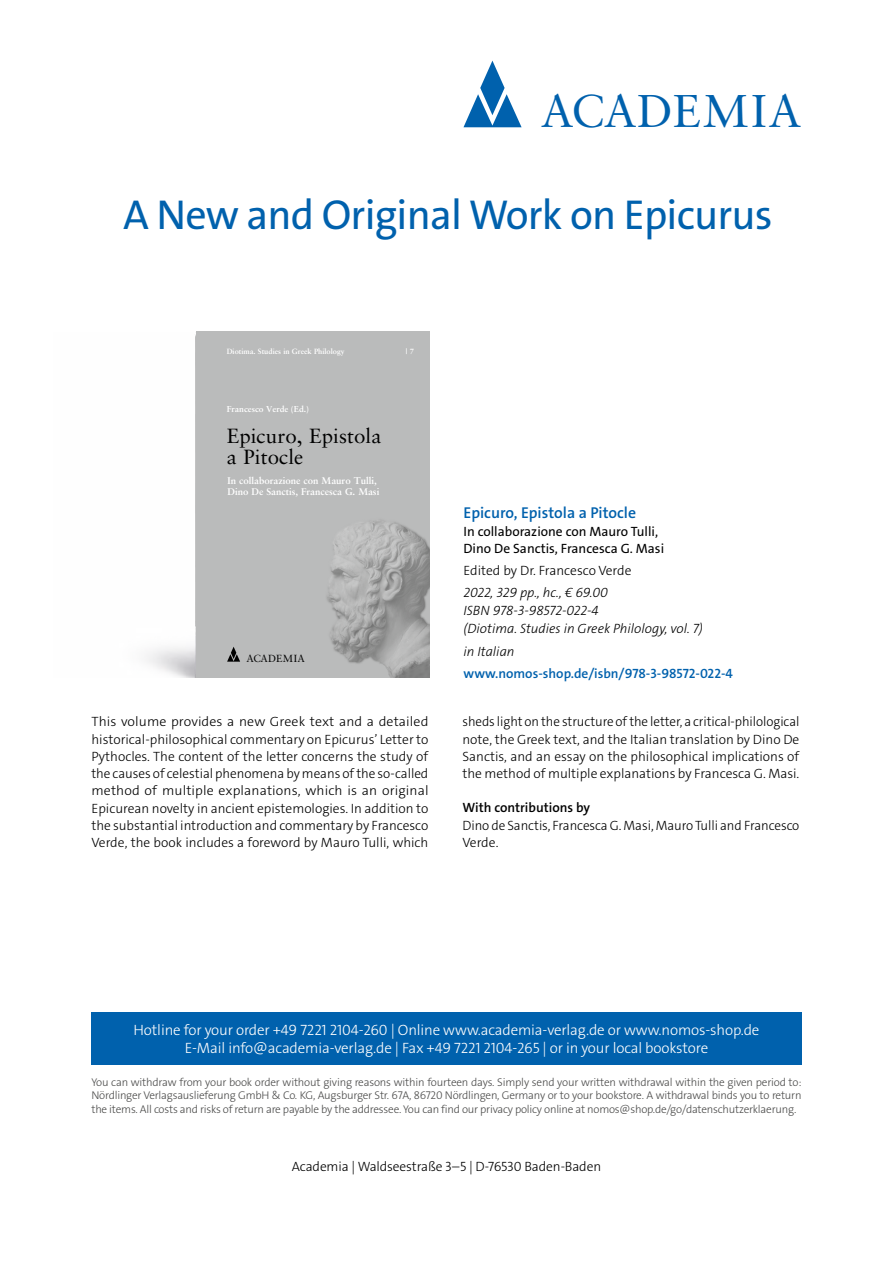
<style>
.page{position:relative;width:893px;height:1263px;background:#fff}
.page>*{position:absolute;margin:0;border:0;box-sizing:border-box;transform-origin:0 0}
.t1{font:45.9px "Sabon LT Std";letter-spacing:.01em;color:#0061ad}
.t2{font:42px "The Sans Os F";letter-spacing:-.02em;color:#0061ad}
.t3{font:20.55px/21.6px "Sabon LT Std";letter-spacing:.005em;color:#000}
.t4{font:600 15.75px "The Sans Os F";color:#0061ad}
.t5{font:300 15px/18px "The Sans Os F";letter-spacing:-.01em;color:#fff;text-align:center}
.t6{font:300 13.5px/17.2px "The Sans C5";color:#000;text-align:justify}
.t7{font:italic 300 13.5px/18px "The Sans Os F";color:#000}
.t8{font:300 13.5px "The Sans Os F";letter-spacing:-.01em;color:#000}
.t9{font:13.5px/17.2px "The Sans Os F";color:#000}
.t10{font:600 13.5px "The Sans Os F";color:#0061ad}
.t11{font:600 13.5px "The Sans C5";color:#000}
.t12{font:300 11.25px/13.5px "The Sans Os F";letter-spacing:-.02em;color:#4a4a49;text-align:justify}
.t13{font:10.35px "Sabon LT Std";letter-spacing:.01em;color:#000}
.t14{font:700 9.75px/10.8px "Sabon LT Std";color:#fff}
.t15{font:700 8.7px "Sabon LT Std";color:#fff}
.t16{font:700 7.5px "Sabon LT Std";color:#fff}
</style>
<div class="page">
<div style="left:91px;top:1012px;width:710px;height:52px;background:#0061ad"></div>
<svg style="left:463px;top:61px;width:59px;height:66px"></svg>
<img style="left:146px;top:335px;width:50px;height:343px">
<div style="left:196px;top:331px;width:234px;height:347px;background:#babbbb"></div>
<svg style="left:227px;top:647px;width:13px;height:15px"></svg>
<img style="left:327px;top:521px;width:103px;height:157px">
<h1 class="t1" style="left:541px;top:84px;width:262px">ACADEMIA</h1>
<h2 class="t2" style="left:123px;top:188px;width:651px">A New and Original Work on Epicurus</h2>
<p class="t16" style="left:227px;top:347px;width:119px">Diotima. Studies in Greek Philology</p>
<p class="t16" style="left:406px;top:347px;width:10px">| 7</p>
<p class="t15" style="left:227px;top:403px;width:84px">Francesco Verde (Ed.)</p>
<h3 class="t3" style="left:227px;top:424px;width:156px">Epicuro, Epistola a Pitocle</h3>
<p class="t14" style="left:227px;top:475px;width:153px">In collaborazione con Mauro Tulli,<br>Dino De Sanctis, Francesca G. Masi</p>
<p class="t13" style="left:246px;top:652px;width:60px">ACADEMIA</p>
<p class="t4" style="left:463px;top:503px;width:174px">Epicuro, Epistola a Pitocle</p>
<p class="t9" style="left:463px;top:522px;width:202px">In collaborazione con Mauro Tulli,<br>Dino De Sanctis, Francesca G. Masi</p>
<p class="t8" style="left:463px;top:562px;width:169px">Edited by Dr. Francesco Verde</p>
<p class="t7" style="left:463px;top:584px;width:241px">2022, 329 pp., hc., € 69.00<br>ISBN 978-3-98572-022-4<br>(Diotima. Studies in Greek Philology, vol. 7)</p>
<p class="t7" style="left:463px;top:642px;width:53px">in Italian</p>
<p class="t10" style="left:463px;top:664px;width:271px">www.nomos-shop.de/isbn/978-3-98572-022-4</p>
<p class="t6" style="left:91px;top:713px;width:339px">This volume provides a new Greek text and a detailed historical-philosophical commentary on Epicurus’ Letter to Pythocles. The content of the letter concerns the study of the causes of celestial phenomena by means of the so-called method of multiple explanations, which is an original Epicurean novelty in ancient epistemologies. In addition to the substantial introduction and commentary by Francesco Verde, the book includes a foreword by Mauro Tulli, which</p>
<p class="t6" style="left:462px;top:713px;width:338px">sheds light on the structure of the letter, a critical-philological note, the Greek text, and the Italian translation by Dino De Sanctis, and an essay on the philosophical implications of the method of multiple explanations by Francesca G. Masi.</p>
<p class="t11" style="left:462px;top:799px;width:129px">With contributions by</p>
<p class="t6" style="left:462px;top:816px;width:338px">Dino de Sanctis, Francesca G. Masi, Mauro Tulli and Francesco<br>Verde.</p>
<p class="t5" style="left:134px;top:1021px;width:627px">Hotline for your order +49 7221 2104-260 | Online www.academia-verlag.de or www.nomos-shop.de<br>E-Mail info@academia-verlag.de | Fax +49 7221 2104-265 | or in your local bookstore</p>
<p class="t12" style="left:91px;top:1075px;width:712px">You can withdraw from your book order without giving reasons within fourteen days. Simply send your written withdrawal within the given period to:<br>Nördlinger Verlagsauslieferung GmbH &amp; Co. KG, Augsburger Str. 67A, 86720 Nördlingen, Germany or to your bookstore. A withdrawal binds you to return the items. All costs and risks of return are payable by the addressee. You can find our privacy policy online at nomos@shop.de/go/datenschutzerklaerung.</p>
<p class="t8" style="left:292px;top:1157px;width:311px">Academia | Waldseestraße 3–5 | D-76530 Baden-Baden</p>
</div>
